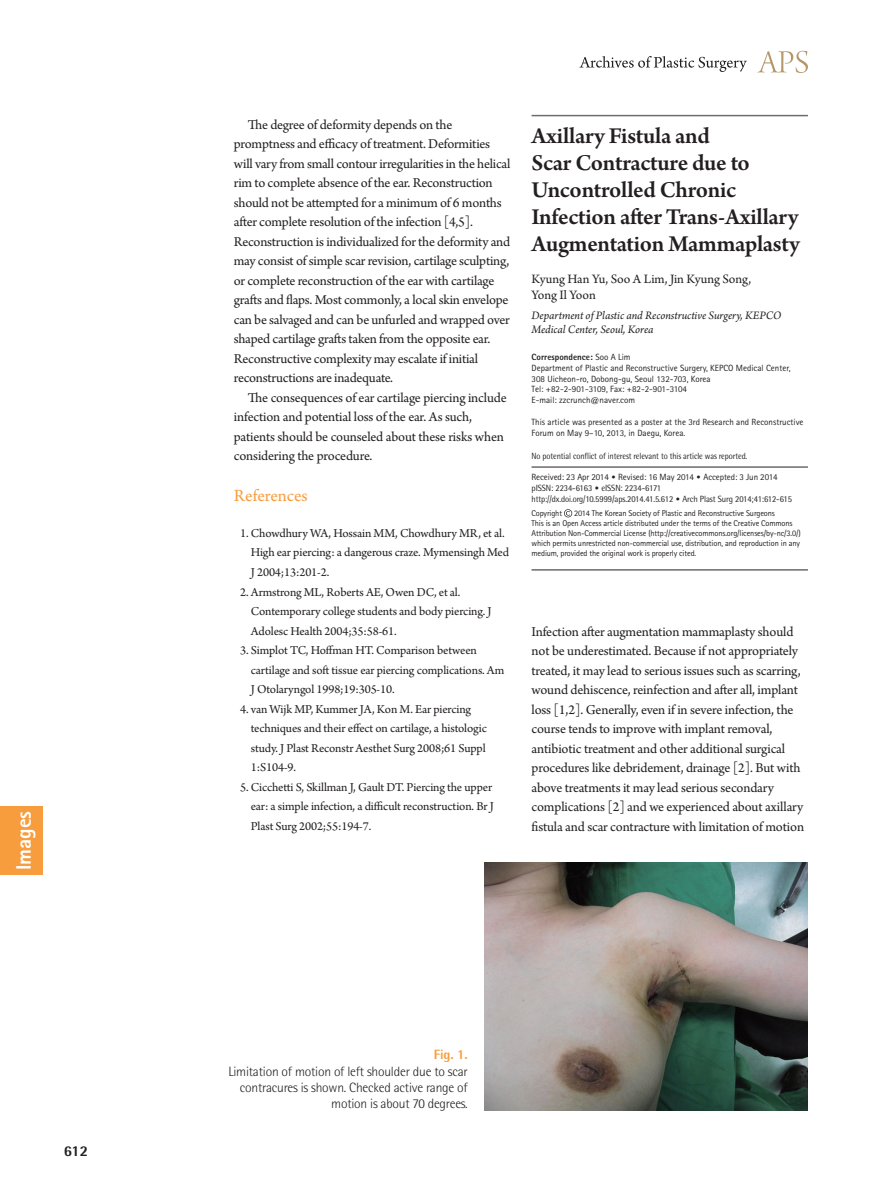
<style>
.page{position:relative;width:893px;height:1191px;background:#fff}
.page>*{position:absolute;margin:0;border:0;box-sizing:border-box;transform-origin:0 0}
.제목{font:600 24px/27px "Arno Pro";letter-spacing:-.015em;color:#231f20}
.논문_분류_옆{font:800 21px "Rotis Sans Serif Std";color:#fff}
.대제목{font:18px "Arno Pro";letter-spacing:-.005em;color:#f89d3d}
.t1{font:800 15px "Rotis Semi Sans Std";color:#231f20}
.본문{font:14.25px/19.5px "Arno Pro";letter-spacing:-.015em;color:#231f20}
.표_그림_설명{font:300 13.5px/16.4px "Rotis Semi Sans Std";letter-spacing:-.015em;color:#231f20;text-align:right}
.저자{font:13.5px/16.5px "Arno Pro";letter-spacing:-.005em;color:#231f20}
.참고문헌_1{font:12.75px/19.5px "Arno Pro";letter-spacing:-.01em;color:#231f20}
.소속{font:italic 12px/14.4px "Arno Pro";letter-spacing:-.005em;color:#231f20}
.교신저자주소{font:9px/10.8px "Rotis Sans Serif Std";color:#231f20}
.t2{font:9px/10.8px "Rotis Semi Sans Std";letter-spacing:-.01em;color:#231f20;scale:.95 1}
.t3{font:9px "Rotis Semi Sans Std";letter-spacing:-.01em;color:#231f20;scale:.9 1}
.교신저자주소-2{font:800 9px "Rotis Sans Serif Std";color:#231f20}
.교신저자{font:8.4px/10.1px "Rotis Sans Serif Std";letter-spacing:-.015em;color:#231f20}
.s1{font-weight:400}
.s2{font-family:"Rotis Sans Serif Std"}
.s3{font-family:"DIN Pro";font-weight:300}
.s4{font-weight:800;color:#f89d3d}
</style>
<div class="page">
<svg style="left:757px;top:51px;width:51px;height:22px"></svg>
<svg style="left:579px;top:56px;width:168px;height:16px"></svg>
<hr style="left:531px;top:467px;width:277px;height:1px;background:#231f20">
<hr style="left:531px;top:569px;width:277px;height:1px;background:#231f20">
<svg style="left:564px;top:509px;width:8px;height:8px"></svg>
<hr style="left:531px;top:115px;width:277px;height:1px;background:#6c6d70">
<img style="left:485px;top:863px;width:323px;height:247px">
<div style="left:0;top:806px;width:43px;height:68px;background:#f89d3d"></div>
<p class="논문_분류_옆" style="left:10px;top:870px;width:61px;rotate:-90deg">Images</p>
<p class="t1" style="left:64px;top:1141px;width:26px">612</p>
<p class="본문" style="left:234px;top:115px;width:278px;text-indent:14px">The degree of deformity depends on the promptness and efficacy of treatment. Deformities will vary from small contour irregularities in the helical rim to complete absence of the ear. Reconstruction should not be attempted for a minimum of 6 months after complete resolution of the infection [4,5].<br>Reconstruction is individualized for the deformity and may consist of simple scar revision, cartilage sculpting, or complete reconstruction of the ear with cartilage grafts and flaps. Most commonly, a local skin envelope can be salvaged and can be unfurled and wrapped over shaped cartilage grafts taken from the opposite ear.<br>Reconstructive complexity may escalate if initial reconstructions are inadequate.</p>
<p class="본문" style="left:234px;top:388px;width:274px;text-indent:14px">The consequences of ear cartilage piercing include infection and potential loss of the ear. As such, patients should be counseled about these risks when considering the procedure.</p>
<p class="대제목" style="left:234px;top:485px;width:75px">References</p>
<p class="참고문헌_1" style="left:251px;top:524px;width:260px;text-indent:-11px">1. Chowdhury WA, Hossain MM, Chowdhury MR, et al.<br>High ear piercing: a dangerous craze. Mymensingh Med<br>J 2004;13:201-2.</p>
<p class="참고문헌_1" style="left:251px;top:582px;width:242px;text-indent:-11px">2. Armstrong ML, Roberts AE, Owen DC, et al.<br>Contemporary college students and body piercing. J<br>Adolesc Health 2004;35:58-61.</p>
<p class="참고문헌_1" style="left:251px;top:641px;width:255px;text-indent:-11px">3. Simplot TC, Hoffman HT. Comparison between cartilage and soft tissue ear piercing complications. Am<br>J Otolaryngol 1998;19:305-10.</p>
<p class="참고문헌_1" style="left:251px;top:699px;width:237px;text-indent:-11px">4. van Wijk MP, Kummer JA, Kon M. Ear piercing techniques and their effect on cartilage, a histologic study. J Plast Reconstr Aesthet Surg 2008;61 Suppl 1:S104-9.</p>
<p class="참고문헌_1" style="left:251px;top:777px;width:244px;text-indent:-11px">5. Cicchetti S, Skillman J, Gault DT. Piercing the upper ear: a simple infection, a difficult reconstruction. Br J<br>Plast Surg 2002;55:194-7.</p>
<p class="제목" style="left:531px;top:124px;width:270px">Axillary Fistula and<br>Scar Contracture due to<br>Uncontrolled Chronic<br>Infection after Trans-Axillary<br>Augmentation Mammaplasty</p>
<p class="저자" style="left:531px;top:271px;width:221px">Kyung Han Yu, Soo A Lim, Jin Kyung Song,<br>Yong Il Yoon</p>
<p class="소속" style="left:531px;top:309px;width:251px">Department of Plastic and Reconstructive Surgery, KEPCO<br>Medical Center, Seoul, Korea</p>
<p class="교신저자주소-2" style="left:531px;top:351px;width:100px">Correspondence: <span class="s1">Soo A Lim</span></p>
<p class="교신저자주소" style="left:531px;top:362px;width:261px">Department of Plastic and Reconstructive Surgery, KEPCO Medical Center,<br>308 Uicheon-ro, Dobong-gu, Seoul 132-703, Korea</p>
<p class="교신저자주소" style="left:531px;top:384px;width:157px">Tel: +82-2-901-3109, Fax: +82-2-901-3104</p>
<p class="교신저자주소" style="left:531px;top:395px;width:105px">E-mail: zzcrunch@naver.com</p>
<p class="교신저자주소" style="left:531px;top:416px;width:274px">This article was presented as a poster at the 3rd Research and Reconstructive<br>Forum on May 9–10, 2013, in Daegu, Korea.</p>
<p class="t3" style="left:531px;top:450px;width:241px">No potential conflict of interest relevant to this article was reported.</p>
<p class="t2" style="left:531px;top:471px;width:276px"><span class="s2">Received: 23 Apr 2014</span> <span class="s3">•</span> <span class="s2">Revised: 16 May 2014</span> <span class="s3">•</span> <span class="s2">Accepted: 3 Jun 2014 </span>pISSN: 2234-6163 <span class="s3">•</span> eISSN: 2234-6171 http://dx.doi.org/10.5999/aps.2014.41.5.612 <span class="s3">•</span> Arch Plast Surg 2014;41:612-615</p>
<p class="교신저자" style="left:531px;top:508px;width:32px">Copyright</p>
<p class="교신저자" style="left:574px;top:508px;width:202px">2014 The Korean Society of Plastic and Reconstructive Surgeons</p>
<p class="교신저자" style="left:531px;top:518px;width:271px">This is an Open Access article distributed under the terms of the Creative Commons Attribution Non-Commercial License (http://creativecommons.org/licenses/by-nc/3.0/) which permits unrestricted non-commercial use, distribution, and reproduction in any medium, provided the original work is properly cited.</p>
<p class="본문" style="left:531px;top:622px;width:274px">Infection after augmentation mammaplasty should not be underestimated. Because if not appropriately treated, it may lead to serious issues such as scarring, wound dehiscence, reinfection and after all, implant loss [1,2]. Generally, even if in severe infection, the course tends to improve with implant removal, antibiotic treatment and other additional surgical procedures like debridement, drainage [2]. But with above treatments it may lead serious secondary complications [2] and we experienced about axillary fistula and scar contracture with limitation of motion</p>
<p class="표_그림_설명" style="left:228px;top:1046px;width:241px"><span class="s4">Fig. 1.<br></span>Limitation of motion of left shoulder due to scar contracures is shown. Checked active range of motion is about 70 degrees.</p>
</div>
